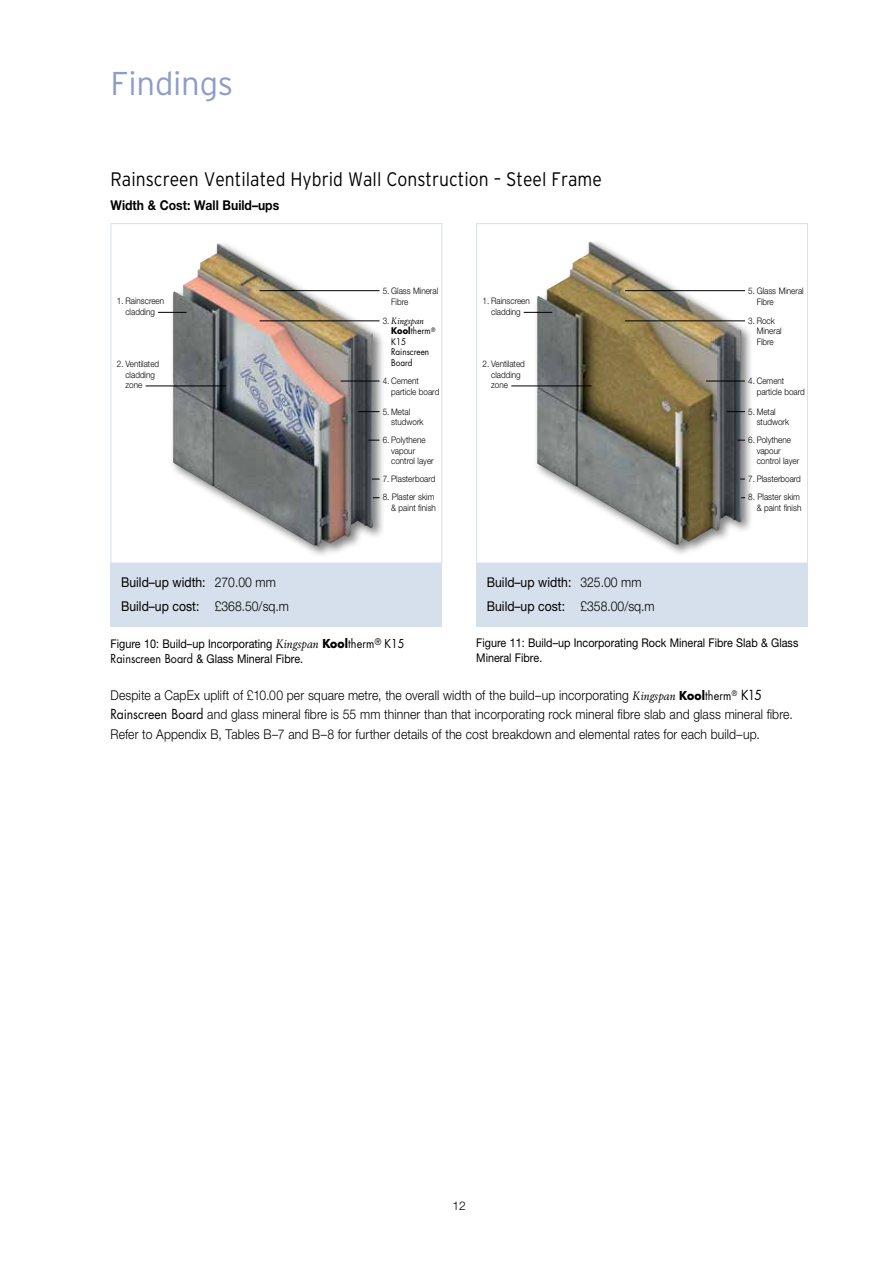
<style>
.page{position:relative;width:893px;height:1263px;background:#fff}
.page>*{position:absolute;margin:0;border:0;box-sizing:border-box;transform-origin:0 0}
.t1{font:300 33px "Interstate";letter-spacing:-.01em;color:#8e9dc8}
.t2{font:300 19.5px "Interstate";color:#000;scale:.9 1}
.t3{font:300 13.5px/19.5px "Helvetica Neue";letter-spacing:.01em;color:#000;scale:.9 1}
.t4{font:13.5px/23.7px "Helvetica Neue";color:#000;scale:.9 1}
.t5{font:700 13.5px "Helvetica Neue";color:#000;scale:.9 1}
.t6{font:12px/15px "Helvetica Neue";color:#000;scale:.9 1}
.t7{font:300 12px "Helvetica Neue";color:#000}
.t8{font:300 9px/10.5px "Helvetica Neue";color:#000;scale:.9 1}
.t9{font:9px/10.5px "Futura";color:#000;scale:.9 1}
.t10{font:italic 9px "Berling";letter-spacing:.015em;color:#000;scale:.9 1}
.s1{font-family:"Helvetica Neue";font-weight:300;font-style:normal}
.s2{font-weight:700}
.s3{font-weight:300}
.s4{font-family:"Berling";font-style:italic}
.s5{font-family:"Futura";font-weight:700}
.s6{font-family:"Futura"}
.s7{font-family:"Berling";font-weight:400;font-style:italic;font-size:12px}
.s8{font-family:"Futura";font-weight:700;font-size:12px}
.s9{font-family:"Futura";font-weight:400;font-size:12px}
.s10{font-family:"Futura";font-weight:400}
</style>
<div class="page">
<div style="left:170px;top:240px;width:216px;height:319px;background:#000;opacity:.5"></div>
<img style="left:173px;top:243px;width:200px;height:304px">
<div style="left:111px;top:223px;width:331px;height:340px;border:1px solid #d5e0ec"></div>
<div style="left:111px;top:563px;width:331px;height:64px;background:#d5e0ec"></div>
<div style="left:476px;top:563px;width:332px;height:64px;background:#d5e0ec"></div>
<div style="left:533px;top:238px;width:221px;height:320px;background:#000;opacity:.5"></div>
<img style="left:537px;top:241px;width:204px;height:305px">
<div style="left:476px;top:223px;width:332px;height:340px;border:1px solid #d5e0ec"></div>
<svg style="left:358px;top:411px;width:21px;height:1px"></svg>
<svg style="left:727px;top:411px;width:18px;height:1px"></svg>
<hr style="left:341px;top:381px;width:38px;height:1px;background:#000">
<hr style="left:706px;top:381px;width:39px;height:1px;background:#000">
<hr style="left:260px;top:321px;width:119px;height:1px;background:#000">
<hr style="left:625px;top:321px;width:120px;height:1px;background:#000">
<hr style="left:260px;top:290px;width:119px;height:1px;background:#000">
<hr style="left:625px;top:290px;width:120px;height:1px;background:#000">
<svg style="left:158px;top:312px;width:29px;height:1px"></svg>
<svg style="left:524px;top:312px;width:28px;height:1px"></svg>
<hr style="left:146px;top:386px;width:80px;height:1px;background:#000">
<hr style="left:511px;top:386px;width:80px;height:1px;background:#000">
<h1 class="t1" style="left:111px;top:65px;width:124px">Findings</h1>
<h2 class="t2" style="left:111px;top:168px;width:547px">Rainscreen Ventilated Hybrid Wall Construction – Steel Frame</h2>
<h3 class="t5" style="left:111px;top:197px;width:189px">Width &amp; Cost: Wall Build–ups</h3>
<p class="t8" style="left:391px;top:285px;width:54px;text-indent:-9px">5. Glass Mineral<br>Fibre</p>
<p class="t8" style="left:757px;top:285px;width:54px;text-indent:-9px">5. Glass Mineral<br>Fibre</p>
<p class="t8" style="left:117px;top:296px;width:54px;text-align:center">1. Rainscreen cladding</p>
<p class="t8" style="left:483px;top:296px;width:54px;text-align:center">1. Rainscreen cladding</p>
<p class="t10" style="left:383px;top:315px;width:47px"><span class="s1">3.</span> Kingspan</p>
<p class="t9" style="left:391px;top:326px;width:51px"><span class="s2">Kool</span>therm<sup>®<br></sup>K15<br>Rainscreen<br>Board</p>
<p class="t8" style="left:757px;top:315px;width:29px;text-indent:-9px">3. Rock<br>Mineral<br>Fibre</p>
<p class="t8" style="left:391px;top:376px;width:55px;text-indent:-9px">4. Cement particle board</p>
<p class="t8" style="left:757px;top:376px;width:55px;text-indent:-9px">4. Cement particle board</p>
<p class="t8" style="left:391px;top:406px;width:37px;text-indent:-9px">5. Metal studwork</p>
<p class="t8" style="left:757px;top:406px;width:37px;text-indent:-9px">5. Metal studwork</p>
<p class="t8" style="left:125px;top:359px;width:39px;text-indent:-9px">2. Ventilated cladding zone</p>
<p class="t8" style="left:491px;top:359px;width:39px;text-indent:-9px">2. Ventilated cladding zone</p>
<p class="t8" style="left:391px;top:435px;width:49px;text-indent:-9px">6. Polythene vapour control layer</p>
<p class="t8" style="left:757px;top:435px;width:49px;text-indent:-9px">6. Polythene vapour control layer</p>
<p class="t8" style="left:383px;top:474px;width:60px">7. Plasterboard</p>
<p class="t8" style="left:748px;top:474px;width:60px">7. Plasterboard</p>
<p class="t8" style="left:383px;top:492px;width:61px;text-align:right">8. Plaster skim &amp; paint finish</p>
<p class="t8" style="left:748px;top:492px;width:61px;text-align:right">8. Plaster skim &amp; paint finish</p>
<h3 class="t4" style="left:121px;top:570px;width:188px">Build–up width: <span class="s3">270.00 mm<br></span>Build–up cost: <span class="s3">£368.50/sq.m</span></h3>
<h3 class="t4" style="left:487px;top:570px;width:188px">Build–up width: <span class="s3">325.00 mm<br></span>Build–up cost: <span class="s3">£358.00/sq.m</span></h3>
<h3 class="t6" style="left:111px;top:635px;width:328px">Figure 10: Build–up Incorporating <span class="s4">Kingspan</span> <span class="s5">Kool</span><span class="s6">therm</span><sup>®</sup> <span class="s6">K15<br>Rainscreen Board</span> &amp; Glass Mineral Fibre.</h3>
<h3 class="t6" style="left:476px;top:635px;width:359px">Figure 11: Build–up Incorporating Rock Mineral Fibre Slab &amp; Glass<br>Mineral Fibre.</h3>
<p class="t3" style="left:111px;top:685px;width:759px">Despite a CapEx uplift of £10.00 per square metre, the overall width of the build–up incorporating <span class="s7">Kingspan</span> <span class="s8">Kool</span><span class="s9">therm</span><sup>®</sup> <span class="s10">K15<br>Rainscreen Board</span> and glass mineral fibre is 55 mm thinner than that incorporating rock mineral fibre slab and glass mineral fibre.<br>Refer to Appendix B, Tables B–7 and B–8 for further details of the cost breakdown and elemental rates for each build–up.</p>
<h3 class="t7" style="left:453px;top:1198px;width:15px">12</h3>
</div>
